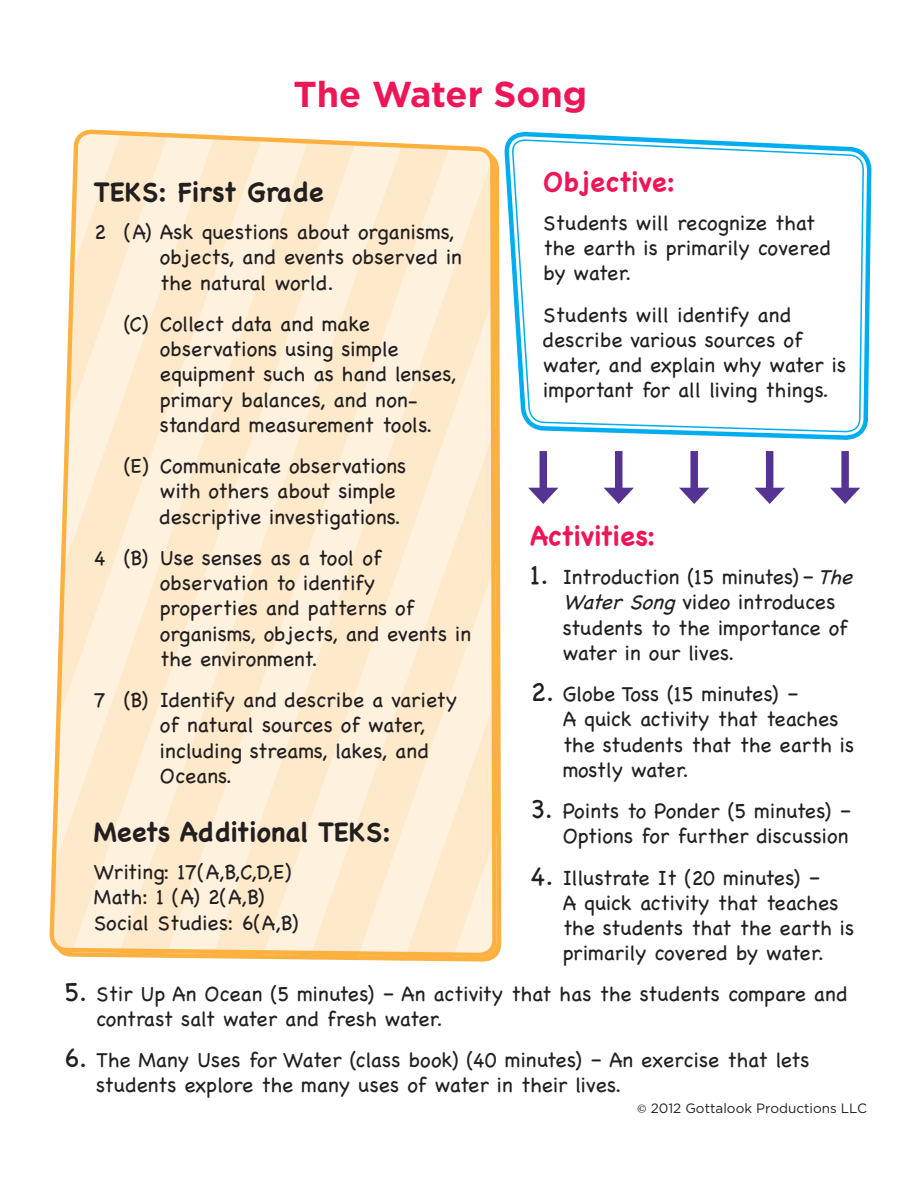
<style>
.page{position:relative;width:918px;height:1188px;background:#fff}
.page>*{position:absolute;margin:0;border:0;box-sizing:border-box;transform-origin:0 0}
.t1{font:700 36px "Gotham";color:#ed1657}
.subtitles{font:700 27px "Chalkboard";color:#231f20}
.subtitles-2{font:700 27px "Chalkboard";color:#ed1657}
.TEKS{font:21px/25.2px "Chalkboard";color:#231f20}
.text{font:21px/25.2px "Chalkboard";color:#231f20}
.t2{font:13.5px "Gotham";color:#231f20}
.s1{font-size:27px}
.s2{font-style:italic}
.s3{font-family:"Minion Pro"}
</style>
<div class="page">
<svg style="left:49px;top:129px;width:450px;height:830px;background:#fdebd0"></svg>
<svg style="left:504px;top:131px;width:368px;height:299px"></svg>
<svg style="left:511px;top:139px;width:354px;height:349px"></svg>
<div style="left:540px;top:451px;width:7px;height:43px;background:#553392"></div>
<svg style="left:528px;top:488px;width:30px;height:16px"></svg>
<div style="left:690px;top:451px;width:8px;height:43px;background:#553392"></div>
<svg style="left:679px;top:488px;width:30px;height:16px"></svg>
<div style="left:615px;top:451px;width:8px;height:43px;background:#553392"></div>
<svg style="left:604px;top:488px;width:30px;height:16px"></svg>
<div style="left:766px;top:451px;width:7px;height:43px;background:#553392"></div>
<svg style="left:755px;top:488px;width:30px;height:16px"></svg>
<div style="left:841px;top:451px;width:8px;height:43px;background:#553392"></div>
<svg style="left:830px;top:488px;width:30px;height:16px"></svg>
<p class="t1" style="left:294px;top:74px;width:295px">The Water Song</p>
<p class="subtitles" style="left:94px;top:175px;width:231px">TEKS: First Grade</p>
<p class="TEKS" style="left:160px;top:219px;width:304px;text-indent:-66px">2 (A) Ask questions about organisms, objects, and events observed in the natural world.</p>
<p class="TEKS" style="left:160px;top:311px;width:298px;text-indent:-36px">(C) Collect data and make observations using simple equipment such as hand lenses, primary balances, and non&shy;standard measurement tools.</p>
<p class="TEKS" style="left:160px;top:453px;width:248px;text-indent:-36px">(E) Communicate observations with others about simple descriptive investigations.</p>
<p class="TEKS" style="left:160px;top:545px;width:313px;text-indent:-66px">4 (B) Use senses as a tool of observation to identify properties and patterns of organisms, objects, and events in the environment.</p>
<p class="TEKS" style="left:160px;top:687px;width:299px;text-indent:-66px">7 (B) Identify and describe a variety of natural sources of water, including streams, lakes, and<br>Oceans.</p>
<p class="subtitles" style="left:94px;top:815px;width:299px">Meets Additional TEKS:</p>
<p class="TEKS" style="left:94px;top:859px;width:206px">Writing: 17(A,B,C,D,E)<br>Math: 1 (A) 2(A,B)<br>Social Studies: 6(A,B)</p>
<p class="subtitles-2" style="left:543px;top:166px;width:134px">Objective:</p>
<p class="text" style="left:543px;top:210px;width:289px">Students will recognize that the earth is primarily covered by water.</p>
<p class="text" style="left:543px;top:302px;width:304px">Students will identify and describe various sources of water, and explain why water is important for all living things.</p>
<p class="subtitles-2" style="left:530px;top:520px;width:127px">Activities:</p>
<p class="TEKS" style="left:563px;top:564px;width:301px;text-indent:-32px"><span class="s1">1.</span> Introduction (15 minutes) – <span class="s2">The<br>WaterSong</span>video introduces students to the importance of water in our lives.</p>
<p class="TEKS" style="left:563px;top:681px;width:293px;text-indent:-32px"><span class="s1">2.</span> Globe Toss (15 minutes) –<br>A quick activity that teaches the students that the earth is mostly water.</p>
<p class="TEKS" style="left:530px;top:798px;width:323px;text-align:right"><span class="s1">3.</span> Points to Ponder (5 minutes) –<br>Options for further discussion</p>
<p class="TEKS" style="left:563px;top:865px;width:293px;text-indent:-32px"><span class="s1">4.</span> Illustrate It (20 minutes) –<br>A quick activity that teaches the students that the earth is primarily covered by water.</p>
<p class="TEKS" style="left:96px;top:981px;width:753px;text-indent:-32px"><span class="s1">5.</span> Stir Up An Ocean (5 minutes) – An activity that has the students compare and contrast salt water and fresh water.</p>
<p class="TEKS" style="left:96px;top:1047px;width:715px;text-indent:-32px"><span class="s1">6.</span> The Many Uses for Water (class book) (40 minutes) – An exercise that lets students explore the many uses of water in their lives.</p>
<p class="t2" style="left:637px;top:1101px;width:231px"><span class="s3">©</span> 2012 Gottalook Productions LLC</p>
</div>
